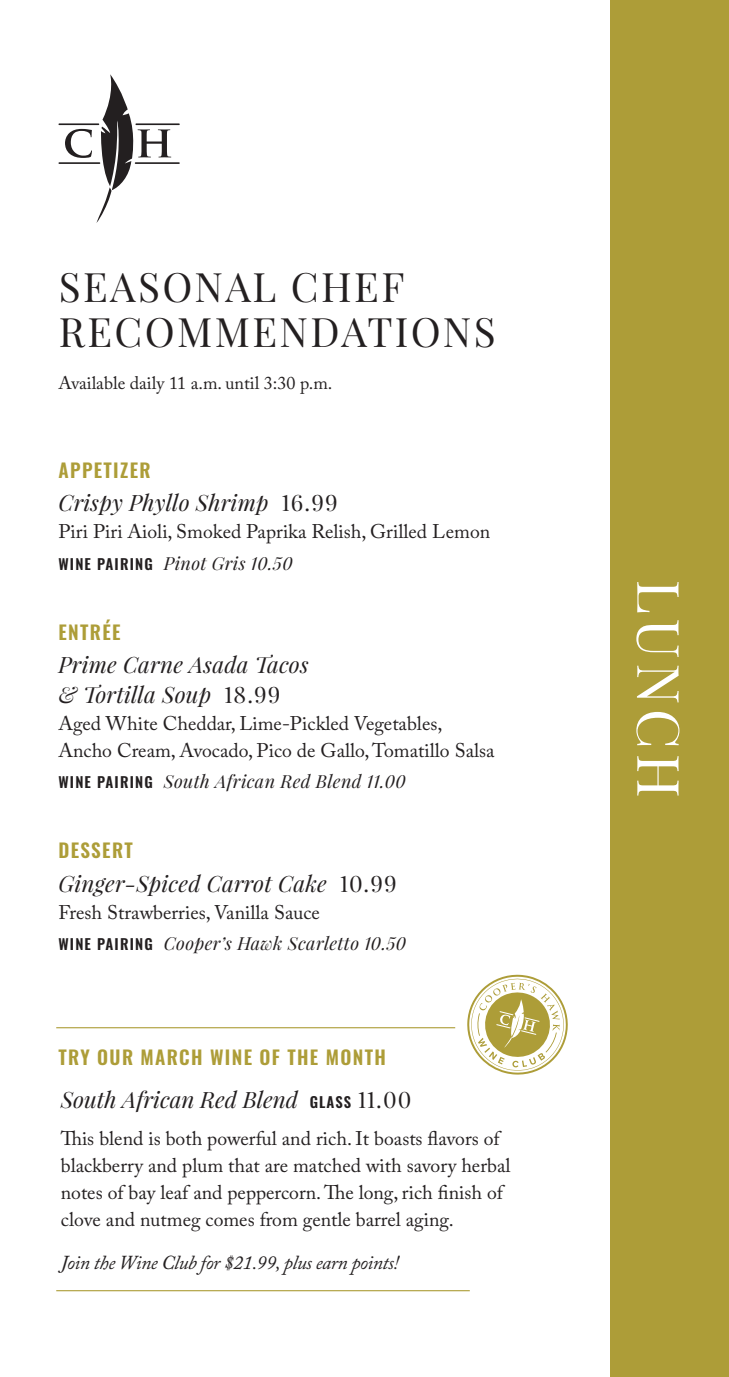
<style>
.page{position:relative;width:729px;height:1377px;background:#fff}
.page>*{position:absolute;margin:0;border:0;box-sizing:border-box;transform-origin:0 0}
.t1{font:58.5px "Playfair Display SC";letter-spacing:.08em;color:#fff}
.t2{font:40.5px/45px "Playfair Display SC";letter-spacing:.06em;color:#231f20}
.t3{font:italic 22.5px/29.2px "Playfair Display";letter-spacing:.01em;color:#231f20}
.t4{font:19.8px/27px "Adobe Caslon Pro";color:#231f20}
.t5{font:italic 19.8px "Adobe Caslon Pro";letter-spacing:-.02em;color:#231f20}
.t6{font:600 19.12px "Oswald";letter-spacing:.07em;color:#ad9d38}
.t7{font:italic 18px "Playfair Display";letter-spacing:.02em;color:#231f20}
.t8{font:18px "Adobe Caslon Pro";color:#231f20}
.s1{font-style:normal}
.s2{font-family:"Oswald";font-weight:600;font-style:normal;font-size:14.62px}
</style>
<div class="page">
<div style="left:611px;top:0;width:118px;height:1377px;background:#ad9d38"></div>
<svg style="left:58px;top:74px;width:122px;height:149px"></svg>
<svg style="left:467px;top:974px;width:101px;height:101px"></svg>
<hr style="left:56px;top:1027px;width:399px;height:1px;background:#ad9d38">
<hr style="left:56px;top:1290px;width:414px;height:1px;background:#ad9d38">
<p class="t2" style="left:59px;top:265px;width:438px">SEASONAL CHEF<br>RECOMMENDATIONS</p>
<p class="t8" style="left:58px;top:372px;width:275px">Available daily 11 a.m. until 3:30 p.m.</p>
<p class="t6" style="left:58px;top:460px;width:94px">APPETIZER</p>
<p class="t3" style="left:58px;top:488px;width:281px">Crispy Phyllo Shrimp <span class="s1">16.99</span></p>
<p class="t4" style="left:58px;top:518px;width:433px">Piri Piri Aioli, Smoked Paprika Relish, Grilled Lemon</p>
<p class="t7" style="left:58px;top:551px;width:236px"><span class="s2">WINE PAIRING</span> Pinot Gris 10.50</p>
<p class="t6" style="left:58px;top:622px;width:64px">ENTRÉE</p>
<p class="t3" style="left:58px;top:650px;width:252px">Prime Carne Asada Tacos &amp; Tortilla Soup <span class="s1">18.99</span></p>
<p class="t4" style="left:58px;top:709px;width:438px">Aged White Cheddar, Lime-Pickled Vegetables,<br>Ancho Cream, Avocado, Pico de Gallo, Tomatillo Salsa</p>
<p class="t7" style="left:58px;top:769px;width:349px"><span class="s2">WINE PAIRING</span> South African Red Blend 11.00</p>
<p class="t6" style="left:58px;top:840px;width:76px">DESSERT</p>
<p class="t3" style="left:58px;top:868px;width:340px">Ginger-Spiced Carrot Cake <span class="s1">10.99</span></p>
<p class="t4" style="left:58px;top:898px;width:263px">Fresh Strawberries, Vanilla Sauce</p>
<p class="t7" style="left:58px;top:931px;width:349px"><span class="s2">WINE PAIRING</span> Cooper’s Hawk Scarletto 10.50</p>
<p class="t6" style="left:58px;top:1047px;width:329px">TRY OUR MARCH WINE OF THE MONTH</p>
<p class="t3" style="left:61px;top:1085px;width:352px">South African Red Blend <span class="s2">GLASS</span> <span class="s1">11.00</span></p>
<p class="t4" style="left:61px;top:1125px;width:451px">This blend is both powerful and rich. It boasts flavors of blackberry and plum that are matched with savory herbal notes of bay leaf and peppercorn. The long, rich finish of clove and nutmeg comes from gentle barrel aging.</p>
<p class="t5" style="left:61px;top:1251px;width:340px">Join the Wine Club for $21.99, plus earn points!</p>
<p class="t1" style="left:695px;top:580px;width:220px;rotate:90deg">LUNCH</p>
</div>
